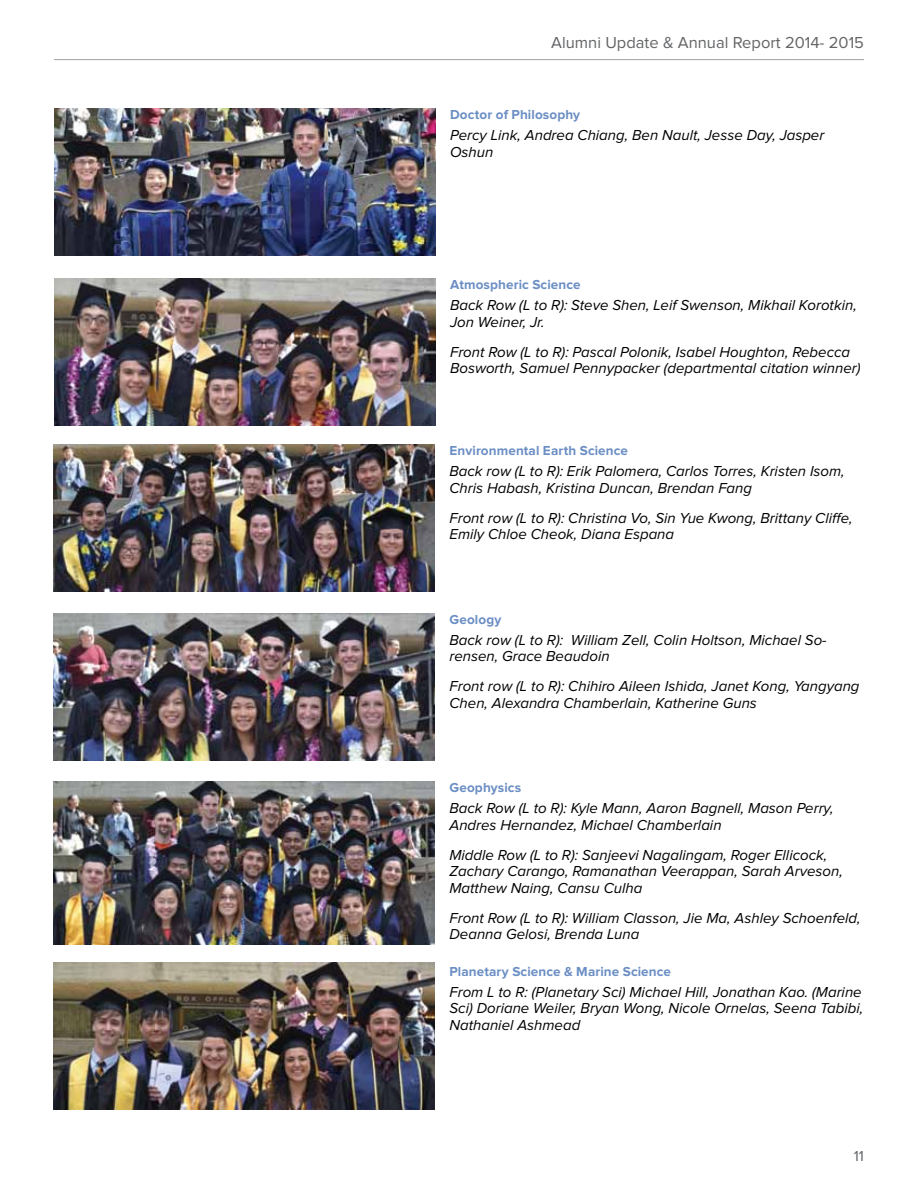
<style>
.page{position:relative;width:918px;height:1188px;background:#fff}
.page>*{position:absolute;margin:0;border:0;box-sizing:border-box;transform-origin:0 0}
.t1{font:16.5px "Proxima Nova";color:#636466}
.t2{font:italic 15px/16.5px "Proxima Nova";color:#000}
.t3{font:15px "Proxima Nova";color:#636466}
.t4{font:700 13.5px "Proxima Nova";letter-spacing:.01em;color:#6b8ec4}
</style>
<div class="page">
<hr style="left:54px;top:59px;width:810px;height:1px;background:#9d9fa2">
<img style="left:54px;top:278px;width:381px;height:148px">
<img style="left:54px;top:108px;width:381px;height:148px">
<img style="left:53px;top:445px;width:382px;height:147px">
<img style="left:53px;top:614px;width:382px;height:146px">
<img style="left:53px;top:963px;width:382px;height:147px">
<img style="left:53px;top:781px;width:382px;height:164px">
<p class="t1" style="left:551px;top:35px;width:314px">Alumni Update &amp; Annual Report 2014- 2015</p>
<p class="t4" style="left:450px;top:108px;width:132px">Doctor of Philosophy</p>
<p class="t2" style="left:450px;top:128px;width:376px">Percy Link, Andrea Chiang, Ben Nault, Jesse Day, Jasper<br>Oshun</p>
<p class="t4" style="left:450px;top:278px;width:132px">Atmospheric Science</p>
<p class="t2" style="left:450px;top:298px;width:408px">Back Row (L to R): Steve Shen, Leif Swenson, Mikhail Korotkin,<br>Jon Weiner, Jr.</p>
<p class="t2" style="left:450px;top:344px;width:412px">Front Row (L to R): Pascal Polonik, Isabel Houghton, Rebecca<br>Bosworth, Samuel Pennypacker (departmental citation winner)</p>
<p class="t4" style="left:449px;top:445px;width:180px">Environmental Earth Science</p>
<p class="t2" style="left:449px;top:464px;width:397px">Back row (L to R): Erik Palomera, Carlos Torres, Kristen Isom,<br>Chris Habash, Kristina Duncan, Brendan Fang</p>
<p class="t2" style="left:449px;top:510px;width:404px">Front row (L to R): Christina Vo, Sin Yue Kwong, Brittany Cliffe,<br>Emily Chloe Cheok, Diana Espana</p>
<p class="t4" style="left:449px;top:613px;width:53px">Geology</p>
<p class="t2" style="left:449px;top:632px;width:379px">Back row (L to R): William Zell, Colin Holtson, Michael So&shy;rensen, Grace Beaudoin</p>
<p class="t2" style="left:449px;top:679px;width:412px">Front row (L to R): Chihiro Aileen Ishida, Janet Kong, Yangyang<br>Chen, Alexandra Chamberlain, Katherine Guns</p>
<p class="t4" style="left:449px;top:781px;width:73px">Geophysics</p>
<p class="t2" style="left:449px;top:801px;width:386px">Back Row (L to R): Kyle Mann, Aaron Bagnell, Mason Perry,<br>Andres Hernandez, Michael Chamberlain</p>
<p class="t2" style="left:449px;top:847px;width:395px">Middle Row (L to R): Sanjeevi Nagalingam, Roger Ellicock,<br>Zachary Carango, Ramanathan Veerappan, Sarah Arveson,<br>Matthew Naing, Cansu Culha</p>
<p class="t2" style="left:449px;top:910px;width:413px">Front Row (L to R): William Classon, Jie Ma, Ashley Schoenfeld,<br>Deanna Gelosi, Brenda Luna</p>
<p class="t4" style="left:449px;top:965px;width:223px">Planetary Science &amp; Marine Science</p>
<p class="t2" style="left:449px;top:984px;width:415px;text-align:justify">From L to R: (Planetary Sci) Michael Hill, Jonathan Kao. (Marine Sci) Doriane Weiler, Bryan Wong, Nicole Ornelas, Seena Tabibi, Nathaniel Ashmead</p>
<p class="t3" style="left:854px;top:1149px;width:12px">11</p>
</div>
